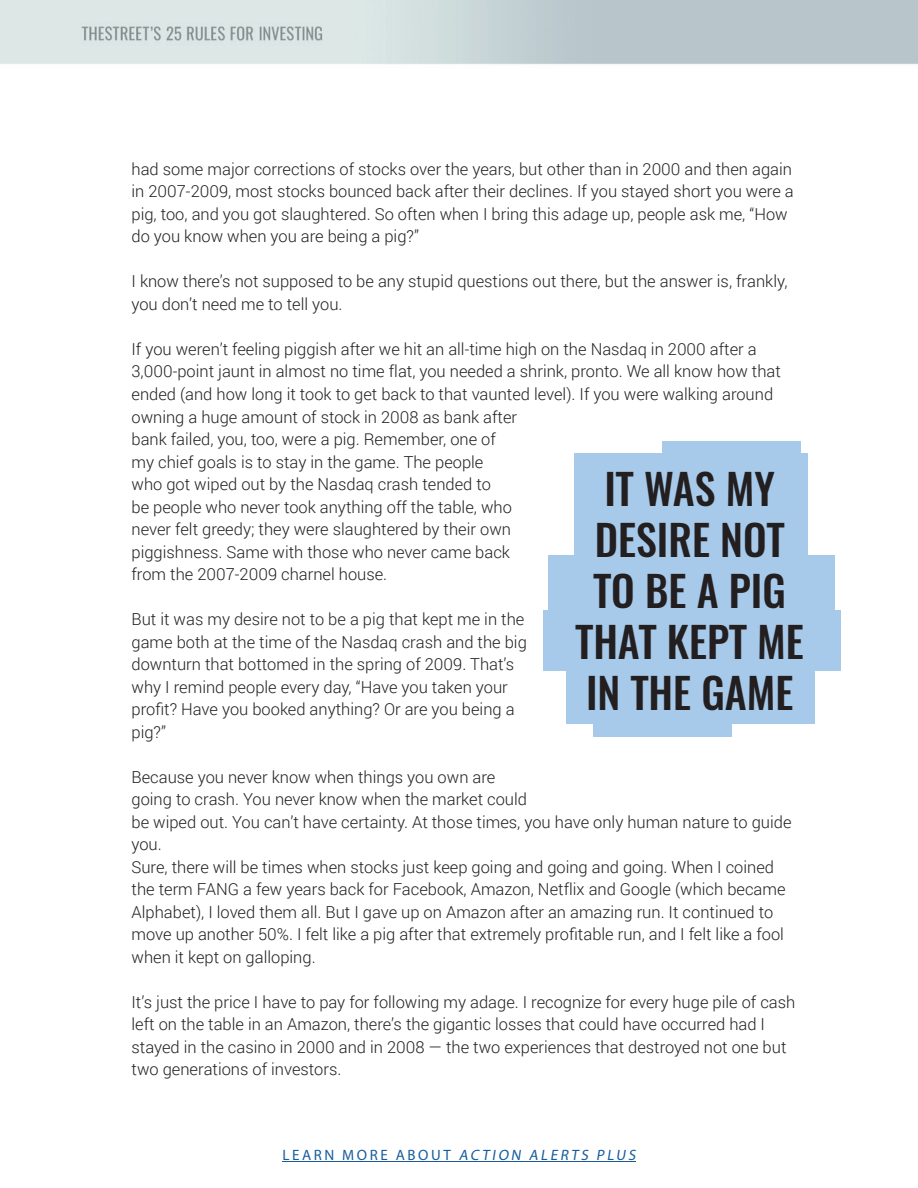
<style>
.page{position:relative;width:918px;height:1188px;background:#fff}
.page>*{position:absolute;margin:0;border:0;box-sizing:border-box;transform-origin:0 0}
.t1{font:500 42px/51px "Oswald";color:#231f20;text-align:center}
.t2{font:300 16.5px/22.5px "Roboto";color:#231f20}
.t3{font:italic 15px "Myriad Pro";color:#175d9e}
.s1{font-style:normal}
</style>
<div class="page">
<img style="left:0;top:0;width:918px;height:65px">
<div style="left:593px;top:670px;width:138px;height:67px;background:#a7caea"></div>
<div style="left:662px;top:441px;width:139px;height:67px;background:#a7caea"></div>
<div style="left:575px;top:453px;width:233px;height:67px;background:#a7caea"></div>
<div style="left:549px;top:556px;width:286px;height:61px;background:#a7caea"></div>
<div style="left:544px;top:610px;width:297px;height:61px;background:#a7caea"></div>
<div style="left:566px;top:668px;width:249px;height:56px;background:#a7caea"></div>
<div style="left:575px;top:508px;width:233px;height:67px;background:#a7caea"></div>
<hr style="left:283px;top:1161px;width:353px;height:1px;background:#175d9e">
<p class="t2" style="left:132px;top:157px;width:664px">had some major corrections of stocks over the years, but other than in 2000 and then again in 2007-2009, most stocks bounced back after their declines. If you stayed short you were a pig, too, and you got slaughtered. So often when I bring this adage up, people ask me, “How do you know when you are being a pig?”</p>
<p class="t2" style="left:132px;top:270px;width:657px">I know there’s not supposed to be any stupid questions out there, but the answer is, frankly, you don’t need me to tell you.</p>
<p class="t2" style="left:132px;top:337px;width:651px">If you weren’t feeling piggish after we hit an all-time high on the Nasdaq in 2000 after a 3,000-point jaunt in almost no time flat, you needed a shrink, pronto. We all know how that ended (and how long it took to get back to that vaunted level). If you were walking around owning a huge amount of stock in 2008 as bank after<br>bank failed, you, too, were a pig. Remember, one of<br>my chief goals is to stay in the game. The people<br>who got wiped out by the Nasdaq crash tended to<br>be people who never took anything off the table, who<br>never felt greedy; they were slaughtered by their own<br>piggishness. Same with those who never came back<br>from the 2007-2009 charnel house.</p>
<p class="t2" style="left:132px;top:607px;width:397px">But it was my desire not to be a pig that kept me in the game both at the time of the Nasdaq crash and the big downturn that bottomed in the spring of 2009. That’s why I remind people every day, “Have you taken your profit? Have you booked anything? Or are you being a pig?”</p>
<p class="t2" style="left:132px;top:765px;width:662px">Because you never know when things you own are<br>going to crash. You never know when the market could<br>be wiped out. You can’t have certainty. At those times, you have only human nature to guide you.<br>Sure, there will be times when stocks just keep going and going and going. When I coined the term FANG a few years back for Facebook, Amazon, Netflix and Google (which became Alphabet), I loved them all. But I gave up on Amazon after an amazing run. It continued to move up another 50%. I felt like a pig after that extremely profitable run, and I felt like a fool when it kept on galloping.</p>
<p class="t2" style="left:132px;top:990px;width:665px">It’s just the price I have to pay for following my adage. I recognize for every huge pile of cash left on the table in an Amazon, there’s the gigantic losses that could have occurred had I stayed in the casino in 2000 and in 2008 — the two experiences that destroyed not one but two generations of investors.</p>
<h1 class="t1" style="left:576px;top:466px;width:230px">IT WAS MY<br>DESIRE NOT<br>TO BE A PIG<br>THAT KEPT ME<br>IN THE GAME</h1>
<p class="t3" style="left:283px;top:1146px;width:357px"><span class="s1">L E A R N M O R E A B O U T</span> ACTION ALERTS PLUS</p>
</div>
